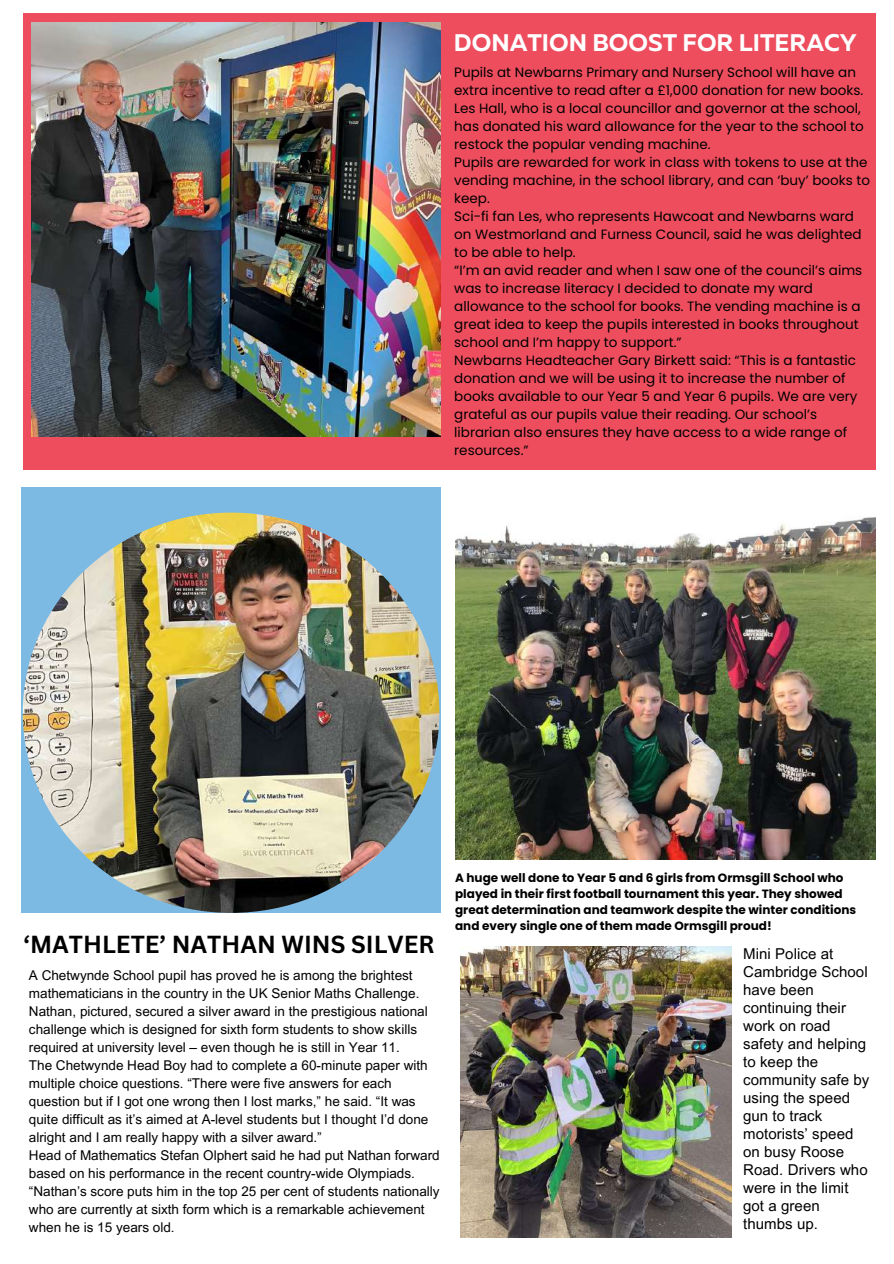
<style>
.page{position:relative;width:894px;height:1264px;background:#fff}
.page>*{position:absolute;margin:0;border:0;box-sizing:border-box;transform-origin:0 0}
.t1{font:700 24px "Canva Sans";color:#000}
.t2{font:700 24px "Muller";color:#fff}
.t3{font:15px/18px "Arial MT Pro";letter-spacing:.005em;color:#000}
.t4{font:13.5px/18px "Poppins";color:#000}
.t5{font:13.5px/18px "Arial MT Pro";color:#000}
.t6{font:700 12px/16px "Poppins";color:#000}
</style>
<div class="page">
<div style="left:24px;top:13px;width:851px;height:456px;background:#ee4d5e"></div>
<div style="left:21px;top:487px;width:419px;height:425px;background:#7dbae3"></div>
<img style="left:31px;top:23px;width:409px;height:414px">
<img style="left:23px;top:512px;width:416px;height:400px;border-radius:50%">
<img style="left:455px;top:517px;width:420px;height:342px">
<img style="left:460px;top:946px;width:270px;height:291px">
<h1 class="t2" style="left:454px;top:33px;width:404px">DONATION BOOST FOR LITERACY</h1>
<p class="t4" style="left:454px;top:63px;width:417px">Pupils at Newbarns Primary and Nursery School will have an extra incentive to read after a £1,000 donation for new books.<br>Les Hall, who is a local councillor and governor at the school, has donated his ward allowance for the year to the school to restock the popular vending machine.<br>Pupils are rewarded for work in class with tokens to use at the vending machine, in the school library, and can ‘buy’ books to keep.<br>Sci-fi fan Les, who represents Hawcoat and Newbarns ward on Westmorland and Furness Council, said he was delighted to be able to help.<br>“I’m an avid reader and when I saw one of the council’s aims was to increase literacy I decided to donate my ward allowance to the school for books. The vending machine is a great idea to keep the pupils interested in books throughout school and I’m happy to support.”<br>Newbarns Headteacher Gary Birkett said: “This is a fantastic donation and we will be using it to increase the number of books available to our Year 5 and Year 6 pupils. We are very grateful as our pupils value their reading. Our school’s librarian also ensures they have access to a wide range of resources.”</p>
<h1 class="t1" style="left:24px;top:927px;width:412px">‘MATHLETE’ NATHAN WINS SILVER</h1>
<p class="t5" style="left:29px;top:968px;width:412px">A Chetwynde School pupil has proved he is among the brightest mathematicians in the country in the UK Senior Maths Challenge.<br>Nathan, pictured, secured a silver award in the prestigious national challenge which is designed for sixth form students to show skills required at university level – even though he is still in Year 11.<br>The Chetwynde Head Boy had to complete a 60-minute paper with multiple choice questions. “There were five answers for each question but if I got one wrong then I lost marks,” he said. “It was quite difficult as it’s aimed at A-level students but I thought I’d done alright and I am really happy with a silver award.”<br>Head of Mathematics Stefan Olphert said he had put Nathan forward based on his performance in the recent country-wide Olympiads. “Nathan’s score puts him in the top 25 per cent of students nationally who are currently at sixth form which is a remarkable achievement when he is 15 years old.</p>
<p class="t6" style="left:455px;top:869px;width:402px">A huge well done to Year 5 and 6 girls from Ormsgill School who played in their first football tournament this year. They showed great determination and teamwork despite the winter conditions and every single one of them made Ormsgill proud!</p>
<p class="t3" style="left:742px;top:946px;width:128px">Mini Police at<br>Cambridge School have been continuing their work on road safety and helping to keep the community safe by using the speed gun to track motorists’ speed on busy Roose<br>Road. Drivers who were in the limit got a green thumbs up.</p>
</div>
